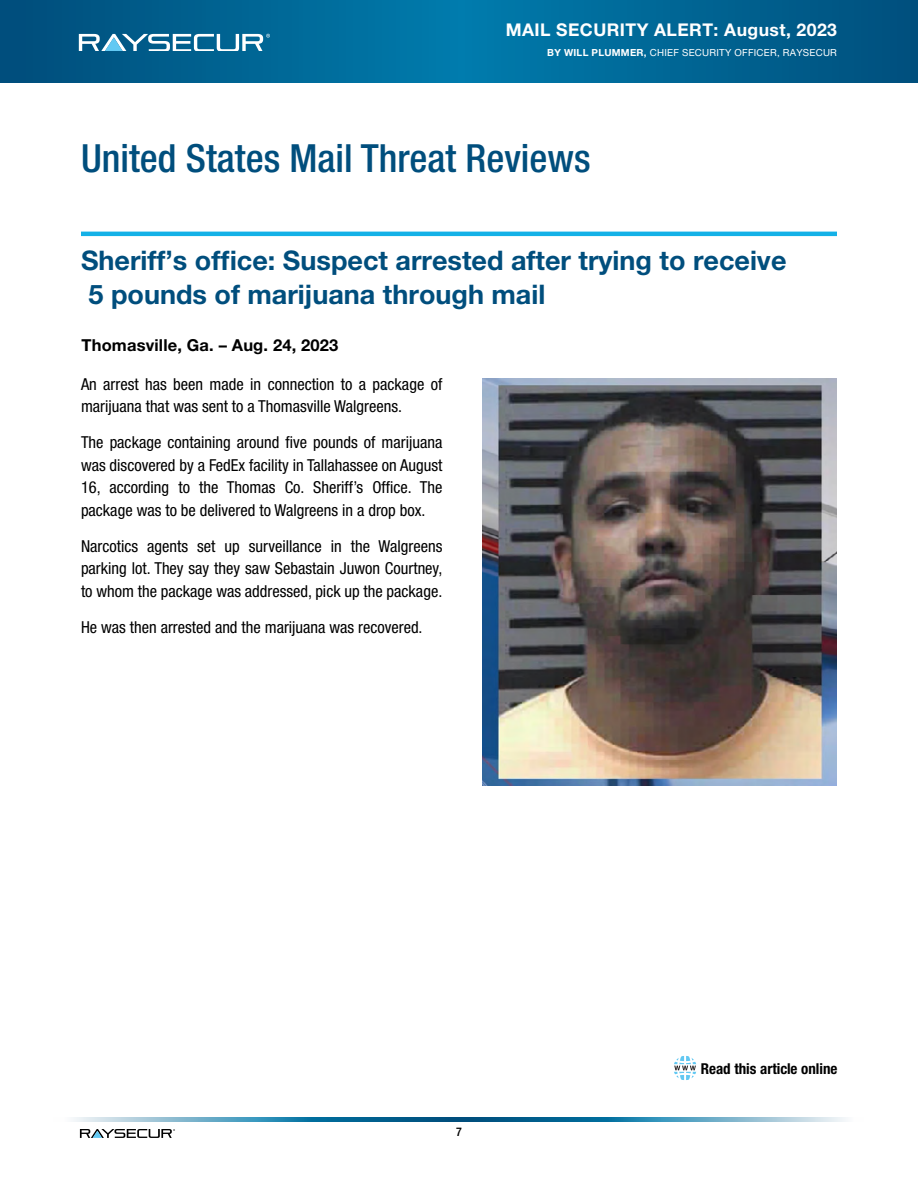
<style>
.page{position:relative;width:918px;height:1188px;background:#fff}
.page>*{position:absolute;margin:0;border:0;box-sizing:border-box;transform-origin:0 0}
.t1{font:500 condensed 38.85px "Helvetica Neue LT Pro";color:#004e7d}
.t2{font:700 27px/34.5px "Helvetica Neue LT Pro";color:#004e7d}
.t3{font:700 17.55px "Helvetica Neue LT Pro";letter-spacing:.025em;color:#fff}
.t4{font:condensed 16.5px/22.5px "Helvetica Neue LT Pro";color:#000;text-align:justify}
.t5{font:700 16.5px "Helvetica Neue LT Pro";letter-spacing:.01em;color:#000}
.t6{font:700 condensed 15px "Helvetica Neue LT Pro";color:#000}
.t7{font:500 condensed 12px "Helvetica Neue LT Pro";color:#000}
.t8{font:9.75px "Helvetica Neue LT Pro";letter-spacing:.025em;color:#fff}
.s1{font-weight:700}
</style>
<div class="page">
<svg style="left:459px;top:1118px;width:387px;height:3px"></svg>
<svg style="left:73px;top:1118px;width:386px;height:3px"></svg>
<svg style="left:80px;top:1129px;width:95px;height:9px"></svg>
<svg style="left:0;top:0;width:918px;height:82px;background:#006493"></svg>
<svg style="left:79px;top:34px;width:191px;height:17px"></svg>
<img style="left:483px;top:378px;width:354px;height:407px">
<svg style="left:674px;top:1056px;width:22px;height:24px"></svg>
<hr style="left:81px;top:232px;width:756px;height:4px;background:#14b1e7">
<p class="t3" style="left:506px;top:19px;width:333px">MAIL SECURITY ALERT: August, 2023</p>
<p class="t8" style="left:547px;top:46px;width:291px"><span class="s1">BY WILL PLUMMER,</span> CHIEF SECURITY OFFICER, RAYSECUR</p>
<h1 class="t1" style="left:81px;top:135px;width:511px">United States Mail Threat Reviews</h1>
<h2 class="t2" style="left:81px;top:242px;width:707px">Sheriff’s office: Suspect arrested after trying to receive<br>5 pounds of marijuana through mail</h2>
<p class="t5" style="left:82px;top:335px;width:258px">Thomasville, Ga. – Aug. 24, 2023</p>
<p class="t4" style="left:81px;top:373px;width:363px">An arrest has been made in connection to a package of marijuana that was sent to a Thomasville Walgreens.</p>
<p class="t4" style="left:81px;top:431px;width:363px">The package containing around five pounds of marijuana was discovered by a FedEx facility in Tallahassee on August 16, according to the Thomas Co. Sheriff’s Office. The package was to be delivered to Walgreens in a drop box.</p>
<p class="t4" style="left:81px;top:535px;width:363px">Narcotics agents set up surveillance in the Walgreens parking lot. They say they saw Sebastain Juwon Courtney, to whom the package was addressed, pick up the package.</p>
<p class="t4" style="left:81px;top:616px;width:343px">He was then arrested and the marijuana was recovered.</p>
<p class="t7" style="left:456px;top:1124px;width:7px">7</p>
<p class="t6" style="left:701px;top:1060px;width:138px">Read this article online</p>
</div>
